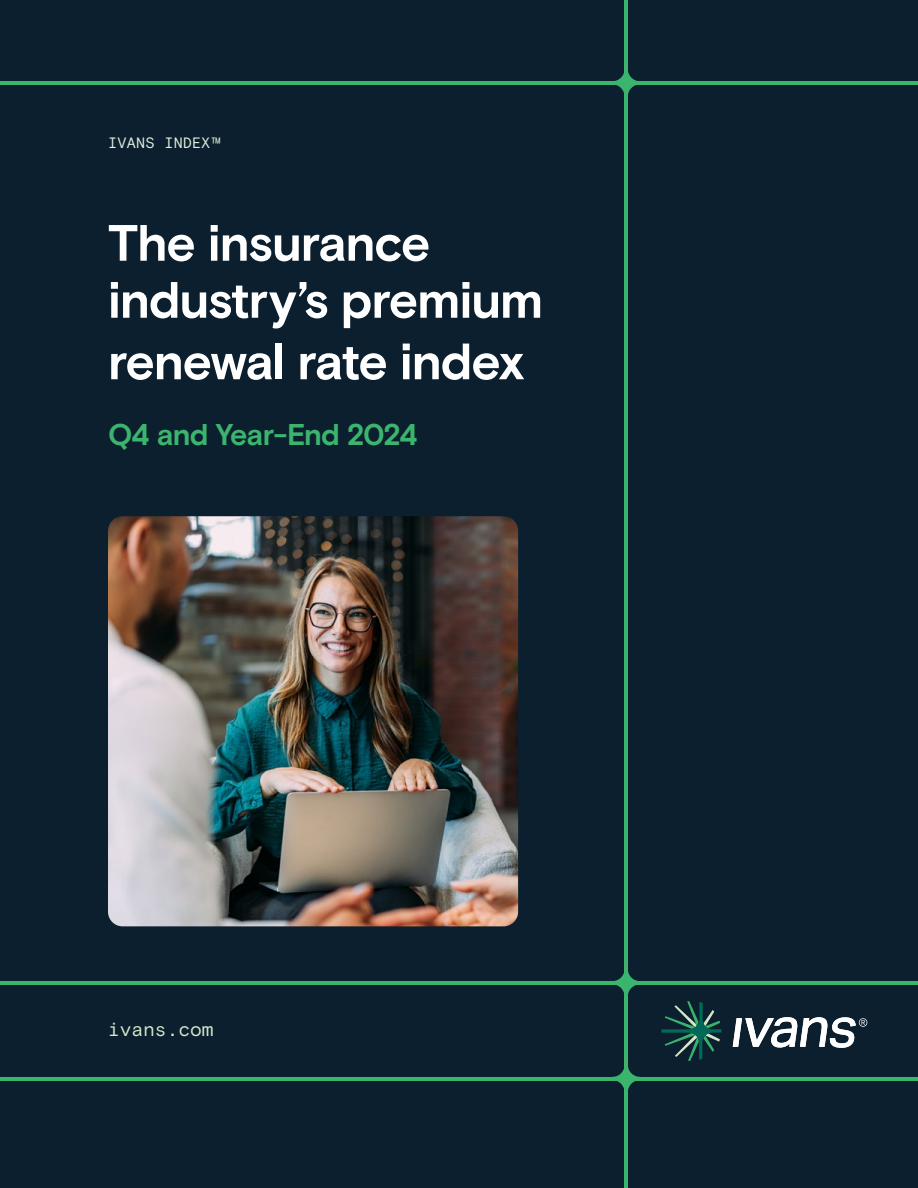
<style>
.page{position:relative;width:918px;height:1188px;background:#0c1f2f}
.page>*{position:absolute;margin:0;border:0;box-sizing:border-box;transform-origin:0 0}
.t1{font:700 51px/57px "Basis Grotesque";letter-spacing:-.025em;color:#fff}
.t2{font:700 30px "Basis Grotesque";letter-spacing:-.035em;color:#3bb56e}
.t3{font:19.5px "Basis Grotesque Mono";color:#d2e8c7}
.t4{font:15px "Basis Grotesque Mono";letter-spacing:.025em;color:#e2f0dc}
</style>
<div class="page">
<hr style="left:625px;top:0;width:3px;height:1059px;background:#3bb56e">
<hr style="left:625px;top:1058px;width:3px;height:91px;background:#3bb56e">
<hr style="left:625px;top:1144px;width:3px;height:44px;background:#3bb56e">
<svg style="left:612px;top:969px;width:28px;height:28px"></svg>
<hr style="left:0;top:981px;width:918px;height:3px;background:#3bb56e">
<svg style="left:615px;top:69px;width:23px;height:28px"></svg>
<hr style="left:0;top:81px;width:918px;height:4px;background:#3bb56e">
<svg style="left:612px;top:1065px;width:28px;height:27px"></svg>
<hr style="left:0;top:1077px;width:918px;height:3px;background:#3bb56e">
<svg style="left:661px;top:1001px;width:60px;height:60px"></svg>
<svg style="left:733px;top:1017px;width:134px;height:31px"></svg>
<img style="left:108px;top:516px;width:410px;height:410px">
<p class="t4" style="left:108px;top:134px;width:114px">IVANS INDEX™</p>
<p class="t1" style="left:108px;top:216px;width:437px">The insurance industry’s premium</p>
<p class="t1" style="left:108px;top:335px;width:418px">renewal rate index</p>
<p class="t2" style="left:108px;top:417px;width:311px">Q4 and Year-End 2024</p>
<p class="t3" style="left:108px;top:1018px;width:107px">ivans.com</p>
</div>
